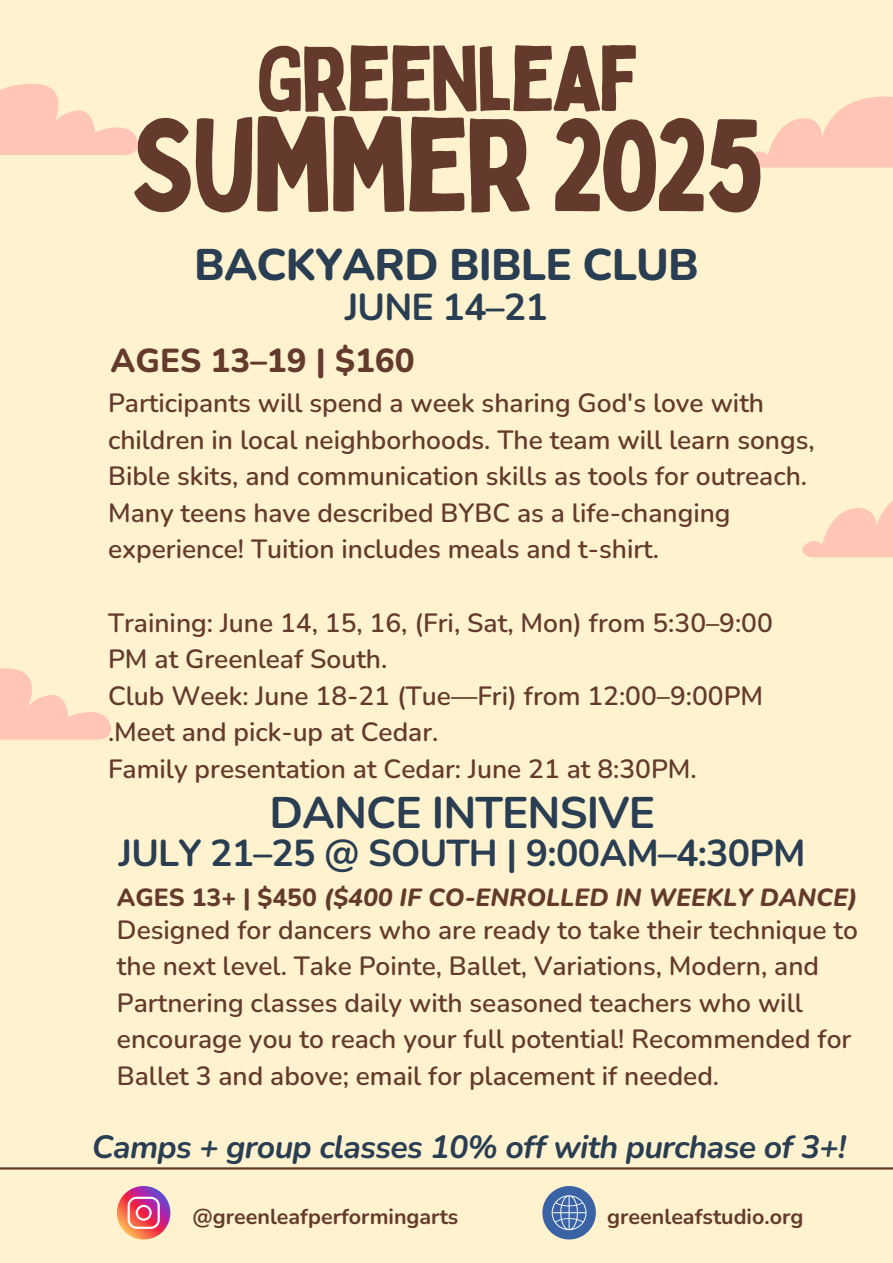
<style>
.page{position:relative;width:893px;height:1263px;background:#fff2cf}
.page>*{position:absolute;margin:0;border:0;box-sizing:border-box;transform-origin:0 0}
.t1{font:129.52px "Bobby Jones";letter-spacing:-.04em;color:#633a2b}
.t2{font:90px "Bobby Jones";letter-spacing:-.04em;color:#633a2b}
.t3{font:800 44.1px "Nunito";letter-spacing:-.02em;color:#2a3e53}
.t4{font:700 44.1px "Nunito";letter-spacing:-.02em;color:#2a3e53}
.t5{font:700 37.35px "Nunito";letter-spacing:-.02em;color:#2a3e53}
.t6{font:800 33.15px "Nunito";color:#633a2b}
.t7{font:italic 700 32.1px "Nunito";letter-spacing:-.02em;color:#2a3e53}
.t8{font:600 26.33px/36.6px "Nunito";color:#633a2b}
.t9{font:italic 800 24.75px "Nunito";color:#633a2b}
.t10{font:700 21.45px "Nunito";color:#633a2b}
.s1{font-style:normal}
</style>
<div class="page">
<svg style="left:748px;top:96px;width:145px;height:72px"></svg>
<svg style="left:0;top:668px;width:111px;height:72px"></svg>
<svg style="left:802px;top:500px;width:91px;height:57px"></svg>
<svg style="left:0;top:84px;width:138px;height:71px"></svg>
<svg style="left:0;top:1167px;width:893px;height:73px"></svg>
<svg style="left:117px;top:1186px;width:53px;height:53px"></svg>
<svg style="left:542px;top:1186px;width:54px;height:53px"></svg>
<h1 class="t2" style="left:255px;top:22px;width:384px">GREENLEAF</h1>
<h1 class="t1" style="left:129px;top:83px;width:638px">SUMMER 2025</h1>
<p class="t3" style="left:194px;top:236px;width:506px">BACKYARD BIBLE CLUB</p>
<p class="t5" style="left:345px;top:282px;width:204px">JUNE 14–21</p>
<p class="t6" style="left:111px;top:338px;width:306px">AGES 13–19 | $160</p>
<h4 class="t8" style="left:108px;top:385px;width:708px">Participants will spend a week sharing God's love with children in local neighborhoods. The team will learn songs, Bible skits, and communication skills as tools for outreach.<br>Many teens have described BYBC as a life-changing experience! Tuition includes meals and t-shirt.</h4>
<p class="t8" style="left:108px;top:604px;width:666px">Training: June 14, 15, 16, (Fri, Sat, Mon) from 5:30–9:00<br>PM at Greenleaf South.</p>
<p class="t8" style="left:108px;top:678px;width:656px">Club Week: June 18-21 (Tue—Fri) from 12:00–9:00PM .Meet and pick-up at Cedar.</p>
<p class="t8" style="left:108px;top:751px;width:590px">Family presentation at Cedar: June 21 at 8:30PM.</p>
<p class="t4" style="left:269px;top:784px;width:387px">DANCE INTENSIVE</p>
<p class="t5" style="left:119px;top:828px;width:688px">JULY 21–25 @ SOUTH | 9:00AM–4:30PM</p>
<h3 class="t9" style="left:117px;top:881px;width:742px"><span class="s1">AGES 13+ | $450</span> ($400 IF CO-ENROLLED IN WEEKLY DANCE)</h3>
<p class="t8" style="left:117px;top:912px;width:742px">Designed for dancers who are ready to take their technique to the next level. Take Pointe, Ballet, Variations, Modern, and Partnering classes daily with seasoned teachers who will encourage you to reach your full potential! Recommended for Ballet 3 and above; email for placement if needed.</p>
<h6 class="t7" style="left:92px;top:1126px;width:755px">Camps + group classes 10% off with purchase of 3+!</h6>
<p class="t10" style="left:192px;top:1202px;width:267px">@greenleafperformingarts</p>
<h2 class="t10" style="left:607px;top:1202px;width:198px">greenleafstudio.org</h2>
</div>
